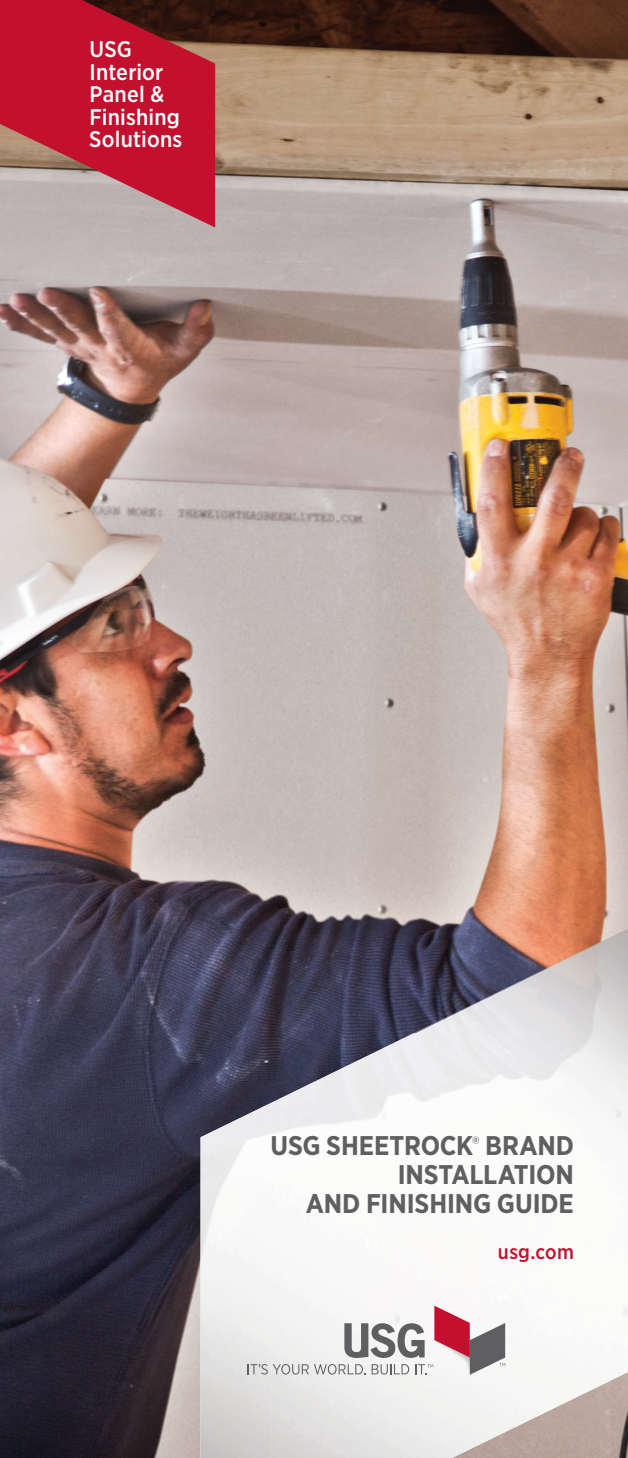
<style>
.page{position:relative;width:628px;height:1458px;background:#fff}
.page>*{position:absolute;margin:0;border:0;box-sizing:border-box;transform-origin:0 0}
.t1{font:700 27px/29.2px "Gotham Narrow";letter-spacing:-.005em;color:#5f5f62;text-align:right}
.t2{font:500 22.5px/22.5px "Gotham Narrow";letter-spacing:.01em;color:#fff}
.t3{font:500 20.25px "Gotham Narrow";letter-spacing:.01em;color:#c3102f}
</style>
<div class="page">
<img style="left:0;top:0;width:628px;height:1458px">
<img style="left:414px;top:929px;width:214px;height:302px">
<img style="left:271px;top:1033px;width:143px;height:198px">
<img style="left:200px;top:1102px;width:72px;height:356px">
<img style="left:271px;top:1231px;width:215px;height:227px">
<img style="left:485px;top:1231px;width:143px;height:211px">
<svg style="left:247px;top:1306px;width:258px;height:69px"></svg>
<svg style="left:0;top:0;width:215px;height:228px;fill:#c3102f"></svg>
<p class="t2" style="left:89px;top:38px;width:94px">USG<br>Interior<br>Panel &amp;<br>Finishing<br>Solutions</p>
<p class="t1" style="left:270px;top:1131px;width:305px">USG SHEETROCK<sup>®</sup> BRAND<br>INSTALLATION<br>AND FINISHING GUIDE</p>
<p class="t3" style="left:498px;top:1239px;width:77px">usg.com</p>
</div>
